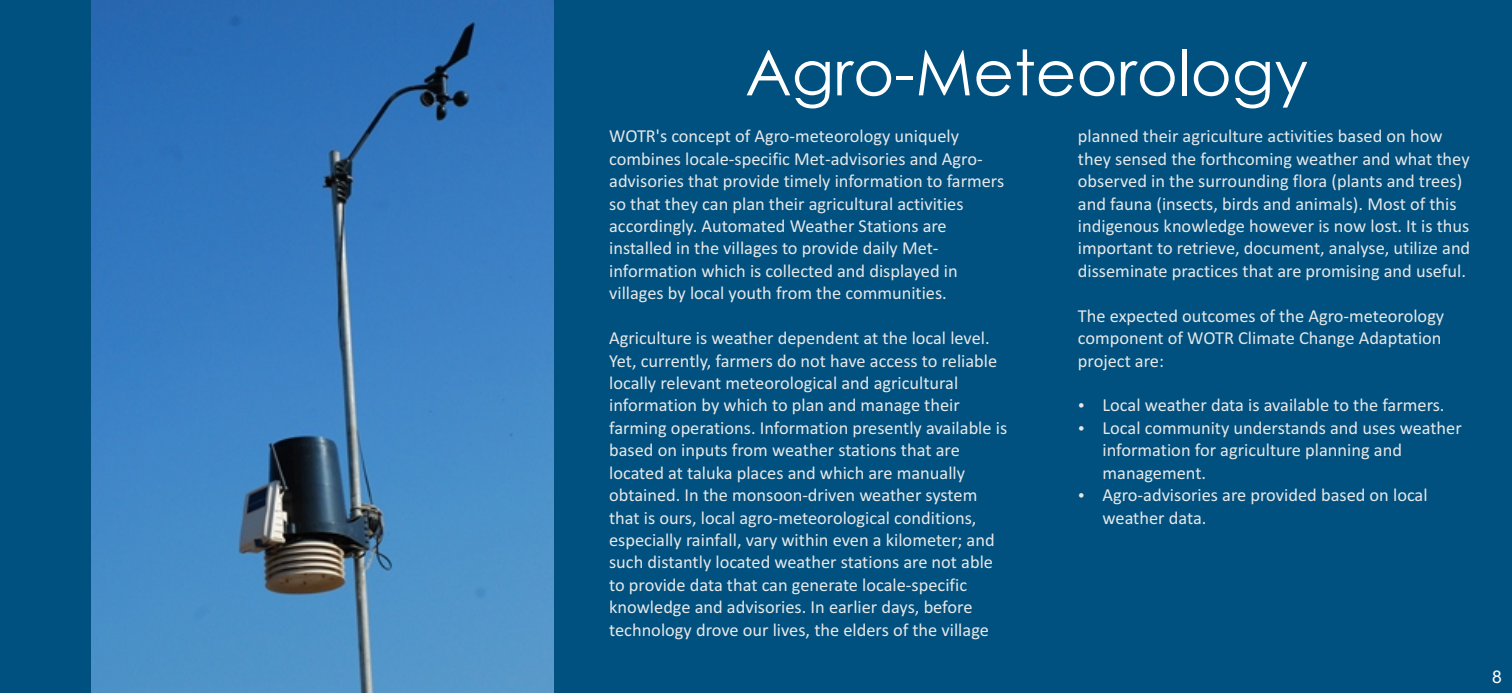
<style>
.page{position:relative;width:1512px;height:693px;background:#005180}
.page>*{position:absolute;margin:0;border:0;box-sizing:border-box;transform-origin:0 0}
.t1{font:63px "Century Gothic";color:#fff}
.t2{font:18.38px/22.4px "Calibri";color:#e7e8e8}
.t3{font:17.5px "Arial";color:#fff}
</style>
<div class="page">
<img style="left:91px;top:0;width:462px;height:693px">
<svg style="left:1079px;top:403px;width:5px;height:5px"></svg>
<svg style="left:1079px;top:426px;width:5px;height:4px"></svg>
<svg style="left:1079px;top:493px;width:5px;height:5px"></svg>
<h1 class="t1" style="left:745px;top:48px;width:564px">Agro-Meteorology</h1>
<p class="t2" style="left:609px;top:127px;width:351px">WOTR's concept of Agro-meteorology uniquely</p>
<p class="t2" style="left:1078px;top:127px;width:366px">planned their agriculture activities based on how</p>
<p class="t2" style="left:609px;top:149px;width:375px">combines locale-specific Met-advisories and Agro-</p>
<p class="t2" style="left:1078px;top:149px;width:393px">they sensed the forthcoming weather and what they</p>
<p class="t2" style="left:609px;top:171px;width:397px">advisories that provide timely information to farmers</p>
<p class="t2" style="left:1078px;top:171px;width:386px">observed in the surrounding flora (plants and trees)</p>
<p class="t2" style="left:609px;top:194px;width:356px">so that they can plan their agricultural activities</p>
<p class="t2" style="left:1078px;top:194px;width:380px">and fauna (insects, birds and animals). Most of this</p>
<p class="t2" style="left:609px;top:216px;width:339px">accordingly. Automated Weather Stations are</p>
<p class="t2" style="left:1078px;top:216px;width:393px">indigenous knowledge however is now lost. It is thus</p>
<p class="t2" style="left:609px;top:239px;width:331px">installed in the villages to provide daily Met-</p>
<p class="t2" style="left:1078px;top:239px;width:394px">important to retrieve, document, analyse, utilize and</p>
<p class="t2" style="left:609px;top:261px;width:350px">information which is collected and displayed in</p>
<p class="t2" style="left:1078px;top:261px;width:390px">disseminate practices that are promising and useful.</p>
<p class="t2" style="left:609px;top:284px;width:339px">villages by local youth from the communities.</p>
<p class="t2" style="left:1078px;top:306px;width:368px">The expected outcomes of the Agro-meteorology</p>
<p class="t2" style="left:609px;top:328px;width:382px">Agriculture is weather dependent at the local level.</p>
<p class="t2" style="left:1078px;top:328px;width:365px">component of WOTR Climate Change Adaptation</p>
<p class="t2" style="left:609px;top:351px;width:390px">Yet, currently, farmers do not have access to reliable</p>
<p class="t2" style="left:1078px;top:351px;width:88px">project are:</p>
<p class="t2" style="left:609px;top:373px;width:352px">locally relevant meteorological and agricultural information by which to plan and manage their</p>
<p class="t2" style="left:1103px;top:396px;width:344px">Local weather data is available to the farmers.</p>
<p class="t2" style="left:609px;top:418px;width:400px">farming operations. Information presently available is</p>
<p class="t2" style="left:1103px;top:418px;width:361px">Local community understands and uses weather</p>
<p class="t2" style="left:609px;top:441px;width:352px">based on inputs from weather stations that are</p>
<p class="t2" style="left:1103px;top:441px;width:301px">information for agriculture planning and</p>
<p class="t2" style="left:609px;top:463px;width:357px">located at taluka places and which are manually</p>
<p class="t2" style="left:1103px;top:463px;width:105px">management.</p>
<p class="t2" style="left:609px;top:485px;width:370px">obtained. In the monsoon-driven weather system</p>
<p class="t2" style="left:1103px;top:485px;width:327px">Agro-advisories are provided based on local</p>
<p class="t2" style="left:609px;top:508px;width:369px">that is ours, local agro-meteorological conditions,</p>
<p class="t2" style="left:1103px;top:508px;width:105px">weather data.</p>
<p class="t2" style="left:609px;top:530px;width:387px">especially rainfall, vary within even a kilometer; and such distantly located weather stations are not able to provide data that can generate locale-specific knowledge and advisories. In earlier days, before technology drove our lives, the elders of the village</p>
<p class="t3" style="left:1492px;top:671px;width:11px">8</p>
</div>
